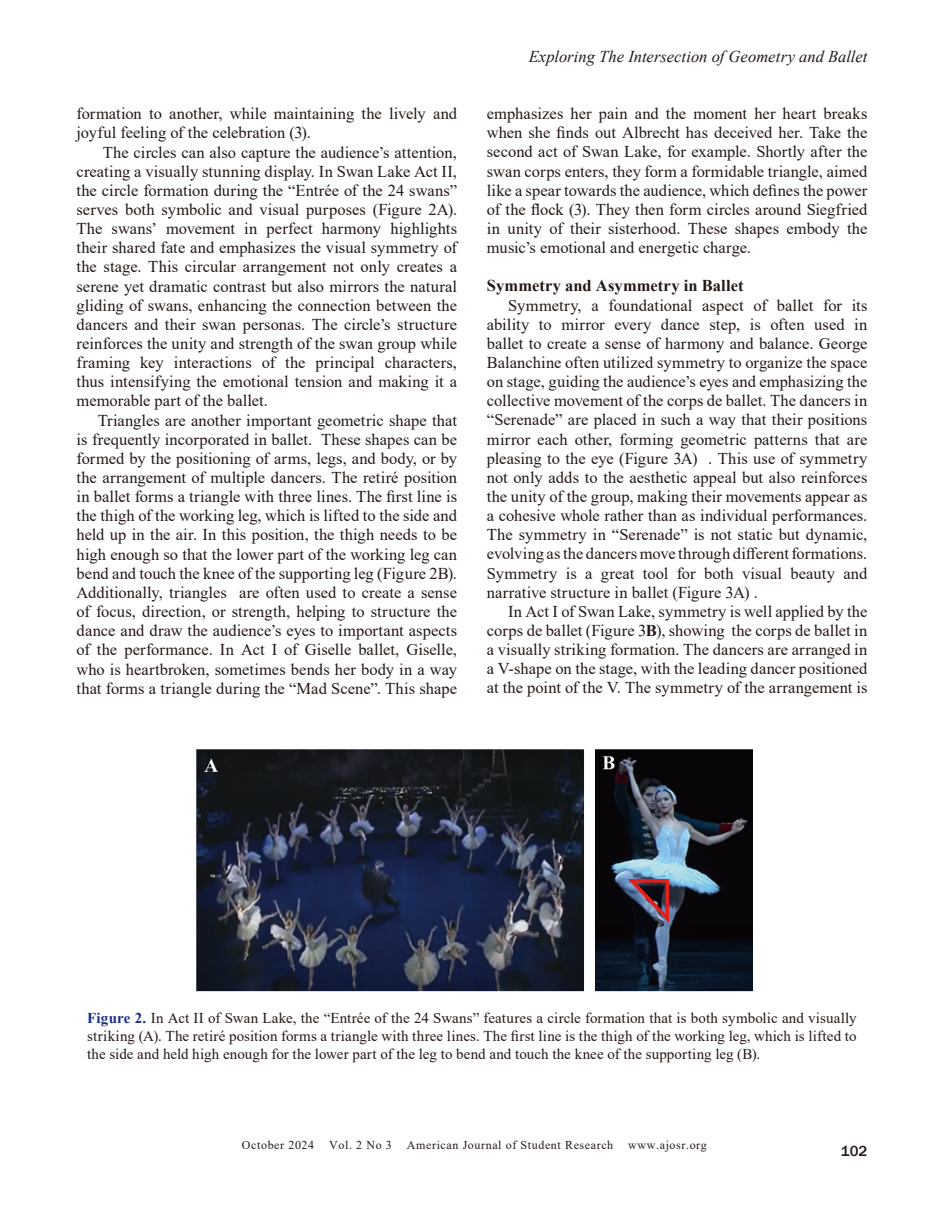
<style>
.page{position:relative;width:944px;height:1214px;background:#fff}
.page>*{position:absolute;margin:0;border:0;box-sizing:border-box;transform-origin:0 0}
._4_3_Body{font:16.5px/19.2px "Times New Roman";color:#231916;text-align:justify}
.t1{font:italic 16.5px "Times New Roman";color:#231916}
._4_2_Heading_2{font:700 16.5px "Times New Roman";letter-spacing:.01em;color:#231916}
._6_2_Figure_-_text{font:15px/18px "Times New Roman";letter-spacing:.005em;color:#231916;text-align:justify}
.t2{font:500 15px "Franklin Gothic";color:#231916}
.t3{font:12px "Times New Roman";letter-spacing:.05em;color:#231916}
.s1{font-weight:700}
.s2{font-weight:700;color:#152e87}
</style>
<div class="page">
<img style="left:196px;top:749px;width:556px;height:243px">
<p class="_4_3_Body" style="left:77px;top:104px;width:382px">formation to another, while maintaining the lively and joyful feeling of the celebration (3).</p>
<p class="_4_3_Body" style="left:77px;top:142px;width:382px;text-indent:26px">The circles can also capture the audience’s attention, creating a visually stunning display. In Swan Lake Act II, the circle formation during the “Entrée of the 24 swans” serves both symbolic and visual purposes (Figure 2A).<br>The swans’ movement in perfect harmony highlights their shared fate and emphasizes the visual symmetry of the stage. This circular arrangement not only creates a serene yet dramatic contrast but also mirrors the natural gliding of swans, enhancing the connection between the dancers and their swan personas. The circle’s structure reinforces the unity and strength of the swan group while framing key interactions of the principal characters, thus intensifying the emotional tension and making it a memorable part of the ballet.</p>
<p class="_4_3_Body" style="left:77px;top:410px;width:382px;text-indent:21px">Triangles are another important geometric shape that is frequently incorporated in ballet. These shapes can be formed by the positioning of arms, legs, and body, or by the arrangement of multiple dancers. The retiré position in ballet forms a triangle with three lines. The first line is the thigh of the working leg, which is lifted to the side and held up in the air. In this position, the thigh needs to be high enough so that the lower part of the working leg can bend and touch the knee of the supporting leg (Figure 2B).<br>Additionally, triangles are often used to create a sense of focus, direction, or strength, helping to structure the dance and draw the audience’s eyes to important aspects of the performance. In Act I of Giselle ballet, Giselle, who is heartbroken, sometimes bends her body in a way that forms a triangle during the “Mad Scene”. This shape</p>
<p class="t1" style="left:529px;top:45px;width:340px">Exploring The Intersection of Geometry and Ballet</p>
<p class="_4_3_Body" style="left:487px;top:103px;width:382px">emphasizes her pain and the moment her heart breaks when she finds out Albrecht has deceived her. Take the second act of Swan Lake, for example. Shortly after the swan corps enters, they form a formidable triangle, aimed like a spear towards the audience, which defines the power of the flock (3). They then form circles around Siegfried in unity of their sisterhood. These shapes embody the music’s emotional and energetic charge.</p>
<p class="_4_2_Heading_2" style="left:487px;top:274px;width:258px">Symmetry and Asymmetry in Ballet</p>
<p class="_4_3_Body" style="left:487px;top:295px;width:382px;text-indent:21px">Symmetry, a foundational aspect of ballet for its ability to mirror every dance step, is often used in ballet to create a sense of harmony and balance. George Balanchine often utilized symmetry to organize the space on stage, guiding the audience’s eyes and emphasizing the collective movement of the corps de ballet. The dancers in “Serenade” are placed in such a way that their positions mirror each other, forming geometric patterns that are pleasing to the eye (Figure 3A) . This use of symmetry not only adds to the aesthetic appeal but also reinforces the unity of the group, making their movements appear as a cohesive whole rather than as individual performances.<br>The symmetry in “Serenade” is not static but dynamic, evolving as the dancers move through different formations.<br>Symmetry is a great tool for both visual beauty and narrative structure in ballet (Figure 3A) .</p>
<p class="_4_3_Body" style="left:487px;top:601px;width:382px;text-indent:21px">In Act I of Swan Lake, symmetry is well applied by the corps de ballet (Figure 3<span class="s1">B</span>), showing the corps de ballet in a visually striking formation. The dancers are arranged in a V-shape on the stage, with the leading dancer positioned at the point of the V. The symmetry of the arrangement is</p>
<p class="_6_2_Figure_-_text" style="left:87px;top:1008px;width:771px"><span class="s2">Figure 2.</span> In Act II of Swan Lake, the “Entrée of the 24 Swans” features a circle formation that is both symbolic and visually striking (A). The retiré position forms a triangle with three lines. The first line is the thigh of the working leg, which is lifted to the side and held high enough for the lower part of the leg to bend and touch the knee of the supporting leg (B).</p>
<p class="t3" style="left:242px;top:1136px;width:151px">October 2024 Vol. 2 No 3</p>
<p class="t3" style="left:407px;top:1136px;width:208px">American Journal of Student Research</p>
<p class="t3" style="left:628px;top:1136px;width:80px">www.ajosr.org</p>
<p class="t2" style="left:841px;top:1141px;width:28px">102</p>
</div>
